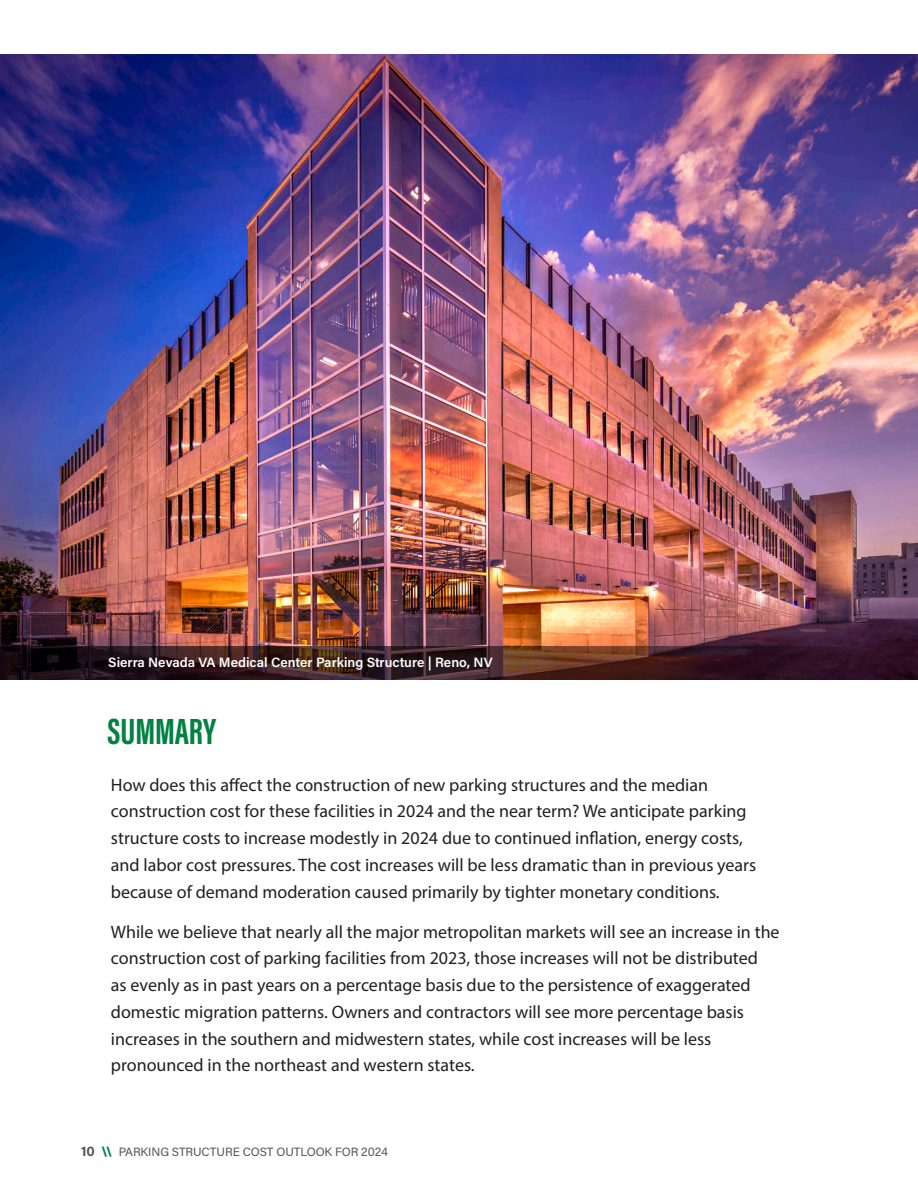
<style>
.page{position:relative;width:918px;height:1188px;background:#fff}
.page>*{position:absolute;margin:0;border:0;box-sizing:border-box;transform-origin:0 0}
.Subhead_2_-_Green{font:700 37.5px "Acumin Pro Extra Cond";color:#008240}
.Main_Body_Copy{font:18px/26.7px "Myriad Pro";color:#231f20}
.Source_Caption{font:600 13.5px "Acumin Pro";color:#fff}
.t1{font:12px "Acumin Pro";letter-spacing:-.01em;color:#555656}
.s1{font-weight:700;font-size:13.5px}
.s2{font-weight:900;font-size:13.5px;color:#008240}
</style>
<div class="page">
<img style="left:0;top:54px;width:918px;height:592px">
<svg style="left:0;top:646px;width:918px;height:33px;background:#361a1e"></svg>
<p class="Source_Caption" style="left:108px;top:653px;width:386px">Sierra Nevada VA Medical Center Parking Structure | Reno, NV</p>
<h3 class="Subhead_2_-_Green" style="left:108px;top:708px;width:110px">SUMMARY</h3>
<p class="Main_Body_Copy" style="left:111px;top:771px;width:647px">How does this affect the construction of new parking structures and the median construction cost for these facilities in 2024 and the near term? We anticipate parking structure costs to increase modestly in 2024 due to continued inflation, energy costs, and labor cost pressures. The cost increases will be less dramatic than in previous years because of demand moderation caused primarily by tighter monetary conditions.</p>
<p class="Main_Body_Copy" style="left:111px;top:918px;width:670px">While we believe that nearly all the major metropolitan markets will see an increase in the construction cost of parking facilities from 2023, those increases will not be distributed<br>as evenly as in past years on a percentage basis due to the persistence of exaggerated domestic migration patterns. Owners and contractors will see more percentage basis increases in the southern and midwestern states, while cost increases will be less pronounced in the northeast and western states.</p>
<p class="t1" style="left:81px;top:1144px;width:308px"><span class="s1">10</span> <span class="s2">\\</span> PARKING STRUCTURE COST OUTLOOK FOR 2024</p>
</div>
